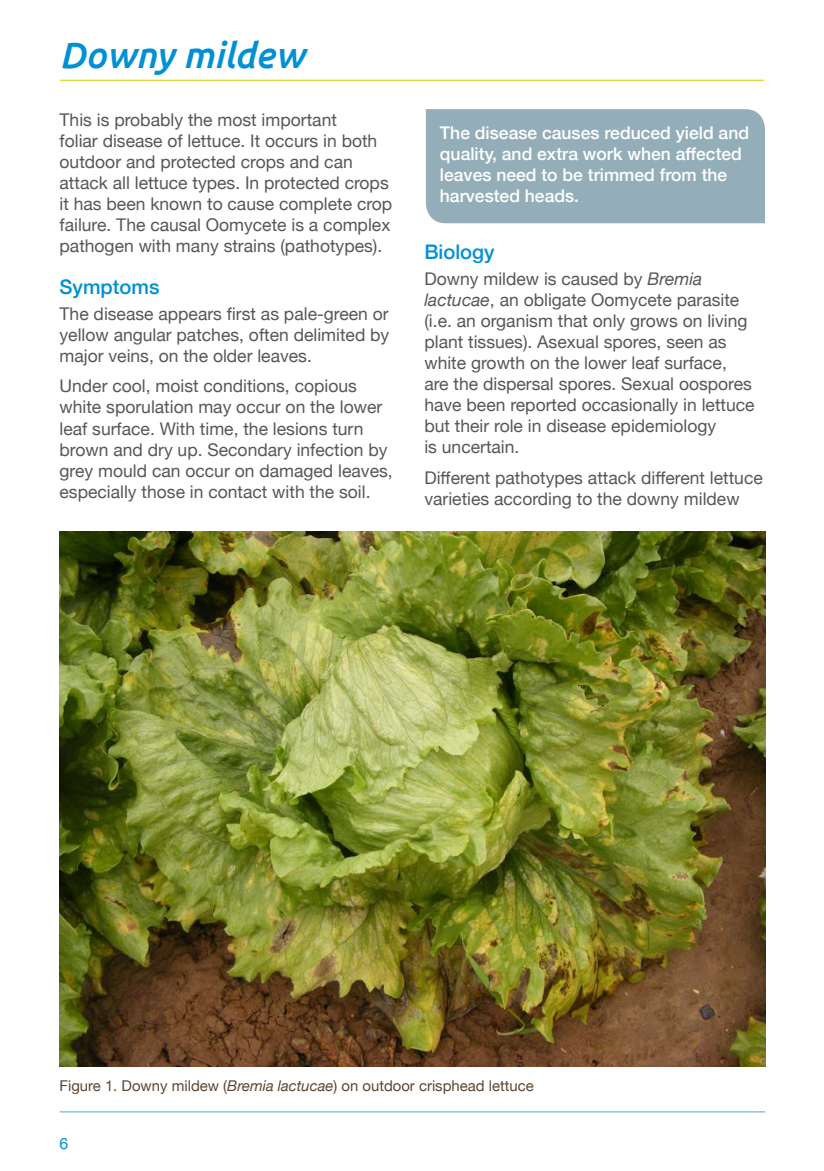
<style>
.page{position:relative;width:824px;height:1171px;background:#fff}
.page>*{position:absolute;margin:0;border:0;box-sizing:border-box;transform-origin:0 0}
.SUB_TITLE{font:italic 500 36.75px "Ubuntu";color:#0090d4}
.BLUE_SUB_HEADING_1{font:500 20.12px "Helvetica Neue";color:#0090d4}
.MAIN_BODY{font:17.5px/21px "Helvetica Neue";color:#575756}
.WHITE_PULLOUTS_BOLD{font:500 17.5px/21px "Helvetica Neue";color:#fff}
.t1{font:15.75px "Helvetica Neue";color:#0090d4}
.MAIN_CAPTION{font:14.88px "Helvetica Neue";color:#5c4530}
.s1{font-style:italic}
</style>
<div class="page">
<hr style="left:60px;top:1111px;width:705px;height:1px;background:#0090d4">
<hr style="left:60px;top:80px;width:704px;height:1px;background:#c8d300">
<img style="left:60px;top:532px;width:705px;height:534px">
<div style="left:426px;top:109px;width:339px;height:114px;background:#93aeb9"></div>
<p class="SUB_TITLE" style="left:60px;top:33px;width:246px">Downy mildew</p>
<p class="MAIN_BODY" style="left:60px;top:110px;width:334px">This is probably the most important<br>foliar disease of lettuce. It occurs in both outdoor and protected crops and can attack all lettuce types. In protected crops it has been known to cause complete crop failure. The causal Oomycete is a complex pathogen with many strains (pathotypes).</p>
<p class="BLUE_SUB_HEADING_1" style="left:60px;top:270px;width:101px">Symptoms</p>
<p class="MAIN_BODY" style="left:60px;top:304px;width:331px;text-align:justify">The disease appears first as pale-green or yellow angular patches, often delimited by major veins, on the older leaves.</p>
<p class="MAIN_BODY" style="left:60px;top:377px;width:334px">Under cool, moist conditions, copious white sporulation may occur on the lower leaf surface. With time, the lesions turn brown and dry up. Secondary infection by grey mould can occur on damaged leaves, especially those in contact with the soil.</p>
<p class="WHITE_PULLOUTS_BOLD" style="left:440px;top:120px;width:311px">The disease causes reduced yield and quality, and extra work when affected leaves need to be trimmed from the harvested heads.</p>
<p class="BLUE_SUB_HEADING_1" style="left:424px;top:236px;width:72px">Biology</p>
<p class="MAIN_BODY" style="left:424px;top:269px;width:331px">Downy mildew is caused by <span class="s1">Bremia lactucae</span>, an obligate Oomycete parasite (i.e. an organism that only grows on living plant tissues). Asexual spores, seen as white growth on the lower leaf surface, are the dispersal spores. Sexual oospores have been reported occasionally in lettuce but their role in disease epidemiology<br>is uncertain.</p>
<p class="MAIN_BODY" style="left:424px;top:468px;width:340px">Different pathotypes attack different lettuce varieties according to the downy mildew</p>
<p class="MAIN_CAPTION" style="left:60px;top:1075px;width:475px">Figure 1. Downy mildew (<span class="s1">Bremia lactucae</span>) on outdoor crisphead lettuce</p>
<p class="t1" style="left:60px;top:1131px;width:10px">6</p>
</div>
